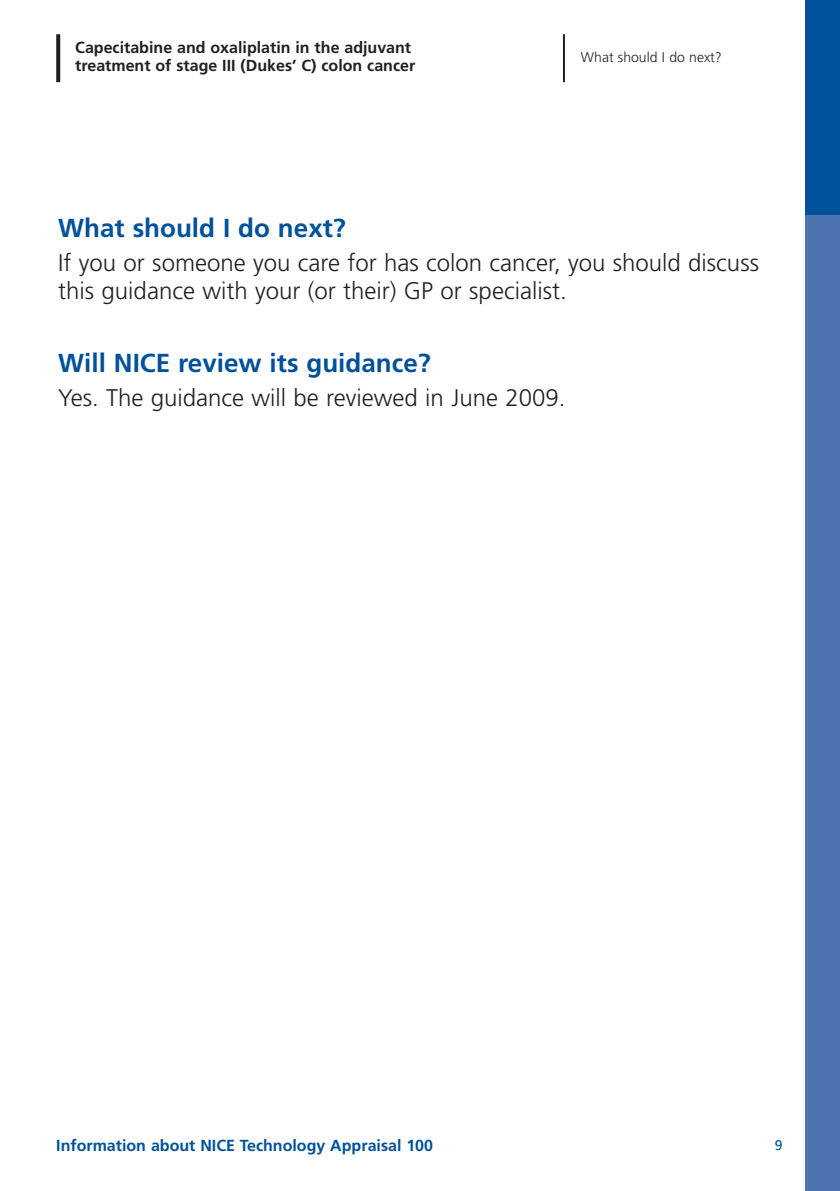
<style>
.page{position:relative;width:840px;height:1191px;background:#fff}
.page>*{position:absolute;margin:0;border:0;box-sizing:border-box;transform-origin:0 0}
.t1{font:700 26px "Frutiger";color:#01519b}
.t2{font:300 24px/28px "Frutiger";color:#231f20}
.t3{font:700 16px/18px "Frutiger";color:#231f20}
.t4{font:700 16px "Frutiger";color:#01519b}
.t5{font:300 14px "Frutiger";color:#231f20}
.t6{font:14px "Frutiger";color:#01519b}
</style>
<div class="page">
<div style="left:805px;top:0;width:34px;height:216px;background:#01519b"></div>
<div style="left:805px;top:216px;width:34px;height:975px;background:#4d73b1"></div>
<svg style="left:56px;top:34px;width:4px;height:48px"></svg>
<hr style="left:562px;top:34px;width:2px;height:48px;background:#231f20">
<p class="t3" style="left:75px;top:40px;width:341px">Capecitabine and oxaliplatin in the adjuvant treatment of stage III (Dukes’ C) colon cancer</p>
<p class="t5" style="left:580px;top:51px;width:142px">What should I do next?</p>
<p class="t1" style="left:58px;top:218px;width:289px">What should I do next?</p>
<p class="t2" style="left:58px;top:250px;width:702px">If you or someone you care for has colon cancer, you should discuss this guidance with your (or their) GP or specialist.</p>
<p class="t1" style="left:58px;top:352px;width:374px">Will NICE review its guidance?</p>
<p class="t2" style="left:58px;top:385px;width:508px">Yes. The guidance will be reviewed in June 2009.</p>
<p class="t4" style="left:56px;top:1138px;width:378px">Information about NICE Technology Appraisal 100</p>
<p class="t6" style="left:774px;top:1139px;width:9px">9</p>
</div>
